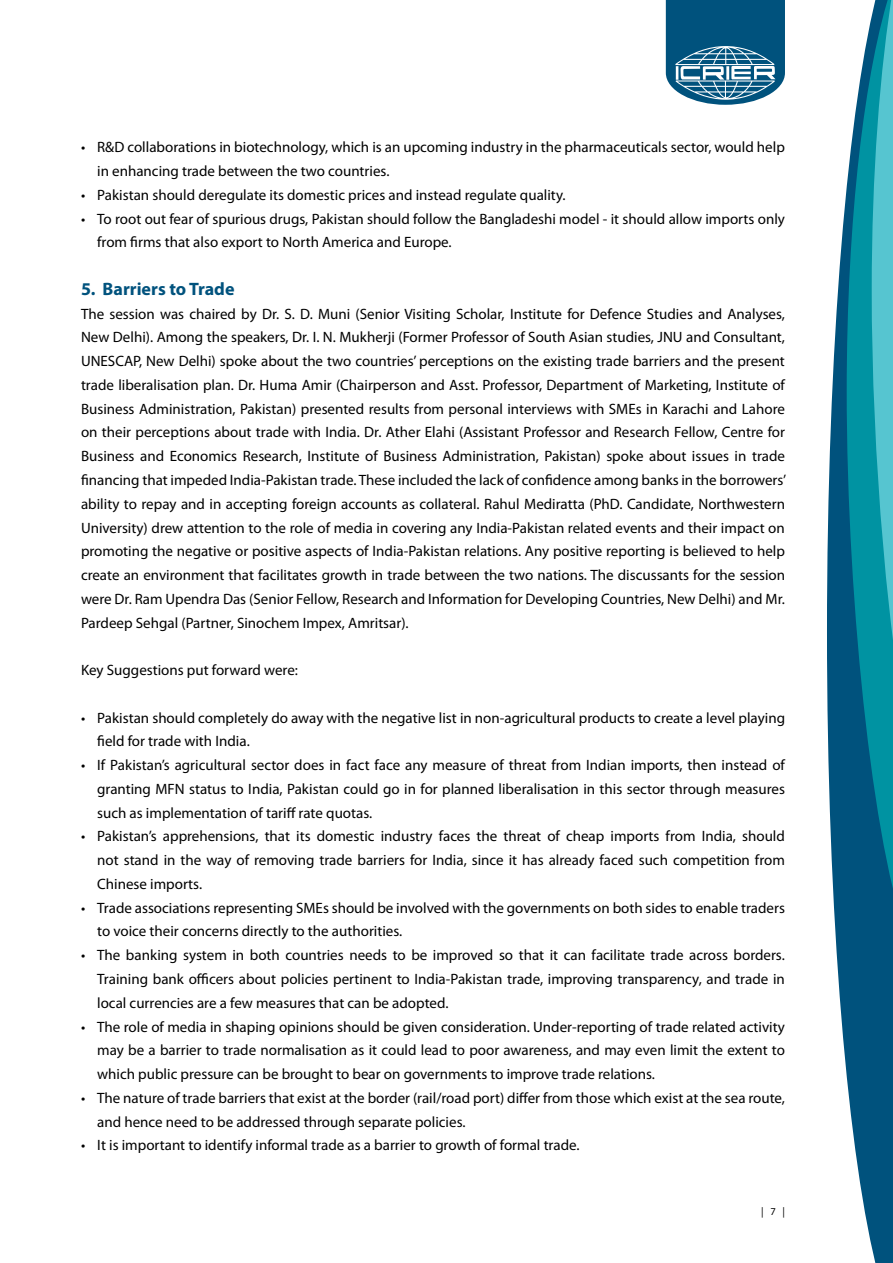
<style>
.page{position:relative;width:893px;height:1263px;background:#fff}
.page>*{position:absolute;margin:0;border:0;box-sizing:border-box;transform-origin:0 0}
.t1{font:700 18px "Myriad Pro";color:#00527d}
.t2{font:15px/23.7px "Myriad Pro";color:#000}
.t3{font:10.5px "Myriad Pro";color:#000}
</style>
<div class="page">
<svg style="left:827px;top:184px;width:66px;height:1079px;fill:#00527d"></svg>
<svg style="left:847px;top:0;width:46px;height:952px;background:#1f90a5"></svg>
<svg style="left:666px;top:0;width:119px;height:105px;background:#337497"></svg>
<p class="t2" style="left:97px;top:135px;width:689px;text-indent:-16px">• R&amp;D collaborations in biotechnology, which is an upcoming industry in the pharmaceuticals sector, would help in enhancing trade between the two countries.</p>
<p class="t2" style="left:81px;top:183px;width:486px">• Pakistan should deregulate its domestic prices and instead regulate quality.</p>
<p class="t2" style="left:97px;top:206px;width:689px;text-indent:-16px">• To root out fear of spurious drugs, Pakistan should follow the Bangladeshi model - it should allow imports only from firms that also export to North America and Europe.</p>
<p class="t1" style="left:81px;top:277px;width:155px">5. Barriers to Trade</p>
<p class="t2" style="left:81px;top:301px;width:707px;text-align:justify">The session was chaired by Dr. S. D. Muni (Senior Visiting Scholar, Institute for Defence Studies and Analyses, New Delhi). Among the speakers, Dr. I. N. Mukherji (Former Professor of South Asian studies, JNU and Consultant, UNESCAP, New Delhi) spoke about the two countries’ perceptions on the existing trade barriers and the present trade liberalisation plan. Dr. Huma Amir (Chairperson and Asst. Professor, Department of Marketing, Institute of Business Administration, Pakistan) presented results from personal interviews with SMEs in Karachi and Lahore on their perceptions about trade with India. Dr. Ather Elahi (Assistant Professor and Research Fellow, Centre for Business and Economics Research, Institute of Business Administration, Pakistan) spoke about issues in trade financing that impeded India-Pakistan trade. These included the lack of confidence among banks in the borrowers’ ability to repay and in accepting foreign accounts as collateral. Rahul Mediratta (PhD. Candidate, Northwestern University) drew attention to the role of media in covering any India-Pakistan related events and their impact on promoting the negative or positive aspects of India-Pakistan relations. Any positive reporting is believed to help create an environment that facilitates growth in trade between the two nations. The discussants for the session were Dr. Ram Upendra Das (Senior Fellow, Research and Information for Developing Countries, New Delhi) and Mr.<br>Pardeep Sehgal (Partner, Sinochem Impex, Amritsar).</p>
<p class="t2" style="left:81px;top:658px;width:218px">Key Suggestions put forward were:</p>
<p class="t2" style="left:97px;top:705px;width:689px;text-indent:-16px">• Pakistan should completely do away with the negative list in non-agricultural products to create a level playing field for trade with India.</p>
<p class="t2" style="left:97px;top:753px;width:689px;text-align:justify;text-indent:-16px">• If Pakistan’s agricultural sector does in fact face any measure of threat from Indian imports, then instead of granting MFN status to India, Pakistan could go in for planned liberalisation in this sector through measures such as implementation of tariff rate quotas.</p>
<p class="t2" style="left:97px;top:824px;width:689px;text-align:justify;text-indent:-16px">• Pakistan’s apprehensions, that its domestic industry faces the threat of cheap imports from India, should not stand in the way of removing trade barriers for India, since it has already faced such competition from Chinese imports.</p>
<p class="t2" style="left:97px;top:895px;width:689px;text-indent:-16px">• Trade associations representing SMEs should be involved with the governments on both sides to enable traders to voice their concerns directly to the authorities.</p>
<p class="t2" style="left:97px;top:943px;width:689px;text-align:justify;text-indent:-16px">• The banking system in both countries needs to be improved so that it can facilitate trade across borders.<br>Training bank officers about policies pertinent to India-Pakistan trade, improving transparency, and trade in local currencies are a few measures that can be adopted.</p>
<p class="t2" style="left:97px;top:1014px;width:689px;text-align:justify;text-indent:-16px">• The role of media in shaping opinions should be given consideration. Under-reporting of trade related activity may be a barrier to trade normalisation as it could lead to poor awareness, and may even limit the extent to which public pressure can be brought to bear on governments to improve trade relations.</p>
<p class="t2" style="left:97px;top:1086px;width:689px;text-indent:-16px">• The nature of trade barriers that exist at the border (rail/road port) differ from those which exist at the sea route, and hence need to be addressed through separate policies.</p>
<p class="t2" style="left:81px;top:1133px;width:500px">• It is important to identify informal trade as a barrier to growth of formal trade.</p>
<p class="t3" style="left:761px;top:1205px;width:25px">| 7 |</p>
</div>
